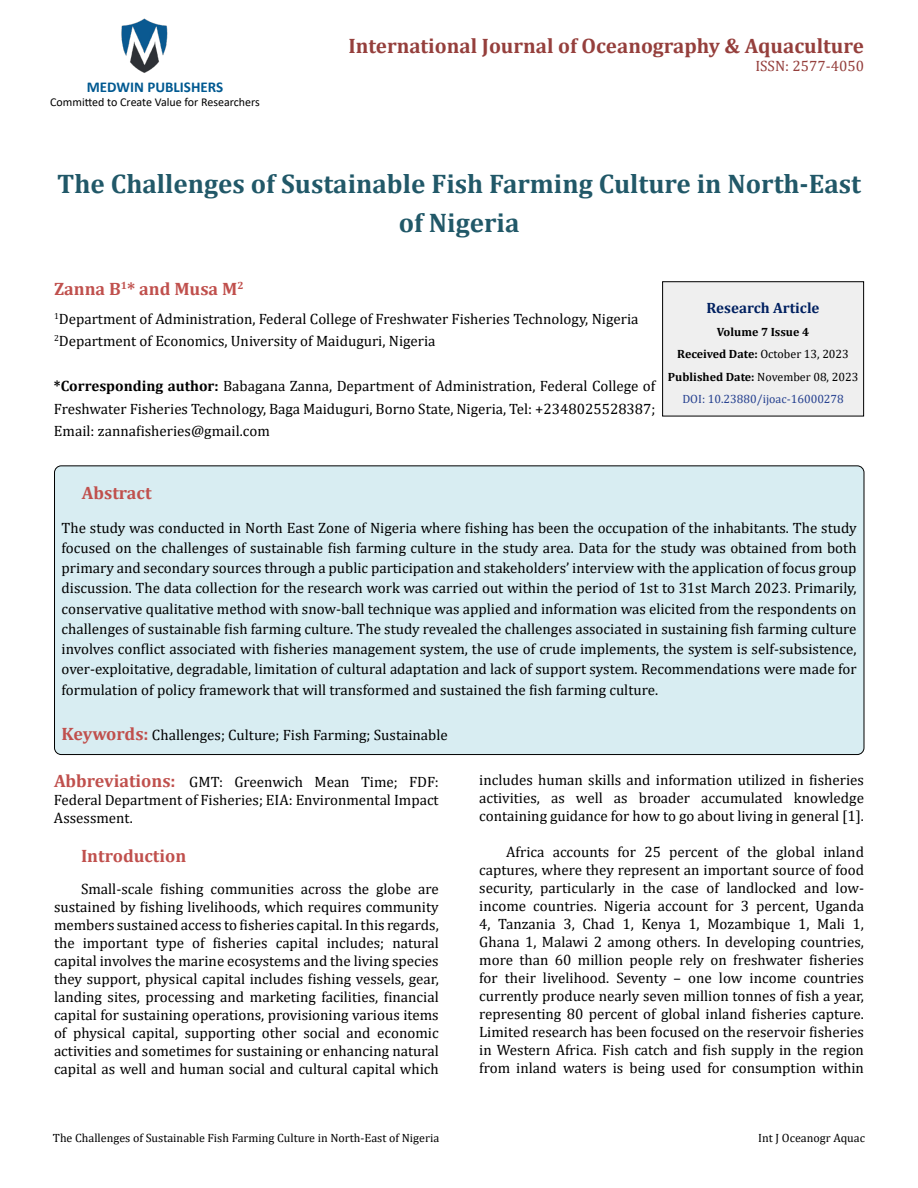
<style>
.page{position:relative;width:918px;height:1188px;background:#fff}
.page>*{position:absolute;margin:0;border:0;box-sizing:border-box;transform-origin:0 0}
.t1{font:700 27px/39px "Cambria";color:#215868;text-align:center}
.t2{font:700 21px "Cambria";color:#953f3c}
.t3{font:700 18px "Cambria";color:#c0504d}
.t4{font:15px/18px "Cambria";color:#000;text-align:justify}
.t5{font:700 15px "Calibri";color:#005991}
.t6{font:700 15px "Cambria";color:#002060}
.t7{font:15px "Cambria";color:#953f3c}
.t8{font:700 12px/22.5px "Cambria";color:#000;text-align:center}
.t9{font:12px "Cambria";color:#000}
.t10{font:12px "Calibri";color:#000}
.s1{font-weight:700}
.s2{font-weight:400}
.s3{font-weight:400;color:#25408f}
.s4{font-weight:700;font-size:18px;color:#c0504d}
</style>
<div class="page">
<img style="left:121px;top:18px;width:47px;height:55px">
<div style="left:663px;top:282px;width:201px;height:134px;background:#efefef"></div>
<div style="left:662px;top:281px;width:202px;height:135px;border:1px solid #000"></div>
<div style="left:55px;top:466px;width:809px;height:289px;background:#d8edf2;border-radius:7px"></div>
<p class="t5" style="left:87px;top:76px;width:138px">MEDWIN PUBLISHERS</p>
<p class="t10" style="left:50px;top:94px;width:211px">Committed to Create Value for Researchers</p>
<h2 class="t2" style="left:348px;top:31px;width:517px">International Journal of Oceanography &amp; Aquaculture</h2>
<p class="t7" style="left:755px;top:57px;width:110px">ISSN: 2577-4050</p>
<h1 class="t1" style="left:57px;top:163px;width:805px">The Challenges of Sustainable Fish Farming Culture in North-East of Nigeria</h1>
<p class="t3" style="left:54px;top:276px;width:191px">Zanna B<sup>1</sup>* and Musa M<sup>2</sup></p>
<p class="t4" style="left:54px;top:307px;width:586px;line-height:22.5px"><sup>1</sup>Department of Administration, Federal College of Freshwater Fisheries Technology, Nigeria<br><sup>2</sup>Department of Economics, University of Maiduguri, Nigeria</p>
<p class="t4" style="left:54px;top:375px;width:603px;line-height:22.5px"><span class="s1">*Corresponding author:</span> Babagana Zanna, Department of Administration, Federal College of Freshwater Fisheries Technology, Baga Maiduguri, Borno State, Nigeria, Tel: +2348025528387; Email: zannafisheries@gmail.com</p>
<p class="t6" style="left:707px;top:298px;width:114px">Research Article</p>
<p class="t8" style="left:668px;top:320px;width:192px">Volume 7 Issue 4<br>Received Date: <span class="s2">October 13, 2023<br></span>Published Date: <span class="s2">November 08, 2023<br></span><span class="s3">DOI: 10.23880/ijoac-16000278</span></p>
<p class="t3" style="left:82px;top:480px;width:71px">Abstract</p>
<p class="t4" style="left:62px;top:517px;width:797px;line-height:20.2px">The study was conducted in North East Zone of Nigeria where fishing has been the occupation of the inhabitants. The study focused on the challenges of sustainable fish farming culture in the study area. Data for the study was obtained from both primary and secondary sources through a public participation and stakeholders’ interview with the application of focus group discussion. The data collection for the research work was carried out within the period of 1st to 31st March 2023. Primarily, conservative qualitative method with snow-ball technique was applied and information was elicited from the respondents on challenges of sustainable fish farming culture. The study revealed the challenges associated in sustaining fish farming culture involves conflict associated with fisheries management system, the use of crude implements, the system is self-subsistence, over-exploitative, degradable, limitation of cultural adaptation and lack of support system. Recommendations were made for formulation of policy framework that will transformed and sustained the fish farming culture.</p>
<p class="t4" style="left:62px;top:725px;width:388px"><span class="s4">Keywords:</span> Challenges; Culture; Fish Farming; Sustainable</p>
<p class="t4" style="left:54px;top:773px;width:386px"><span class="s4">Abbreviations:</span> GMT: Greenwich Mean Time; FDF:<br>Federal Department of Fisheries; EIA: Environmental Impact Assessment.</p>
<p class="t3" style="left:81px;top:843px;width:107px">Introduction</p>
<p class="t4" style="left:54px;top:880px;width:386px;text-indent:27px">Small-scale fishing communities across the globe are sustained by fishing livelihoods, which requires community members sustained access to fisheries capital. In this regards, the important type of fisheries capital includes; natural capital involves the marine ecosystems and the living species they support, physical capital includes fishing vessels, gear, landing sites, processing and marketing facilities, financial capital for sustaining operations, provisioning various items of physical capital, supporting other social and economic activities and sometimes for sustaining or enhancing natural capital as well and human social and cultural capital which</p>
<p class="t4" style="left:479px;top:771px;width:386px">includes human skills and information utilized in fisheries activities, as well as broader accumulated knowledge containing guidance for how to go about living in general [1].</p>
<p class="t4" style="left:479px;top:843px;width:386px;text-indent:27px">Africa accounts for 25 percent of the global inland captures, where they represent an important source of food security, particularly in the case of landlocked and low&shy;income countries. Nigeria account for 3 percent, Uganda 4, Tanzania 3, Chad 1, Kenya 1, Mozambique 1, Mali 1, Ghana 1, Malawi 2 among others. In developing countries, more than 60 million people rely on freshwater fisheries for their livelihood. Seventy – one low income countries currently produce nearly seven million tonnes of fish a year, representing 80 percent of global inland fisheries capture.<br>Limited research has been focused on the reservoir fisheries in Western Africa. Fish catch and fish supply in the region from inland waters is being used for consumption within</p>
<p class="t9" style="left:53px;top:1131px;width:388px">The Challenges of Sustainable Fish Farming Culture in North-East of Nigeria</p>
<p class="t9" style="left:758px;top:1131px;width:108px">Int J Oceanogr Aquac</p>
</div>
